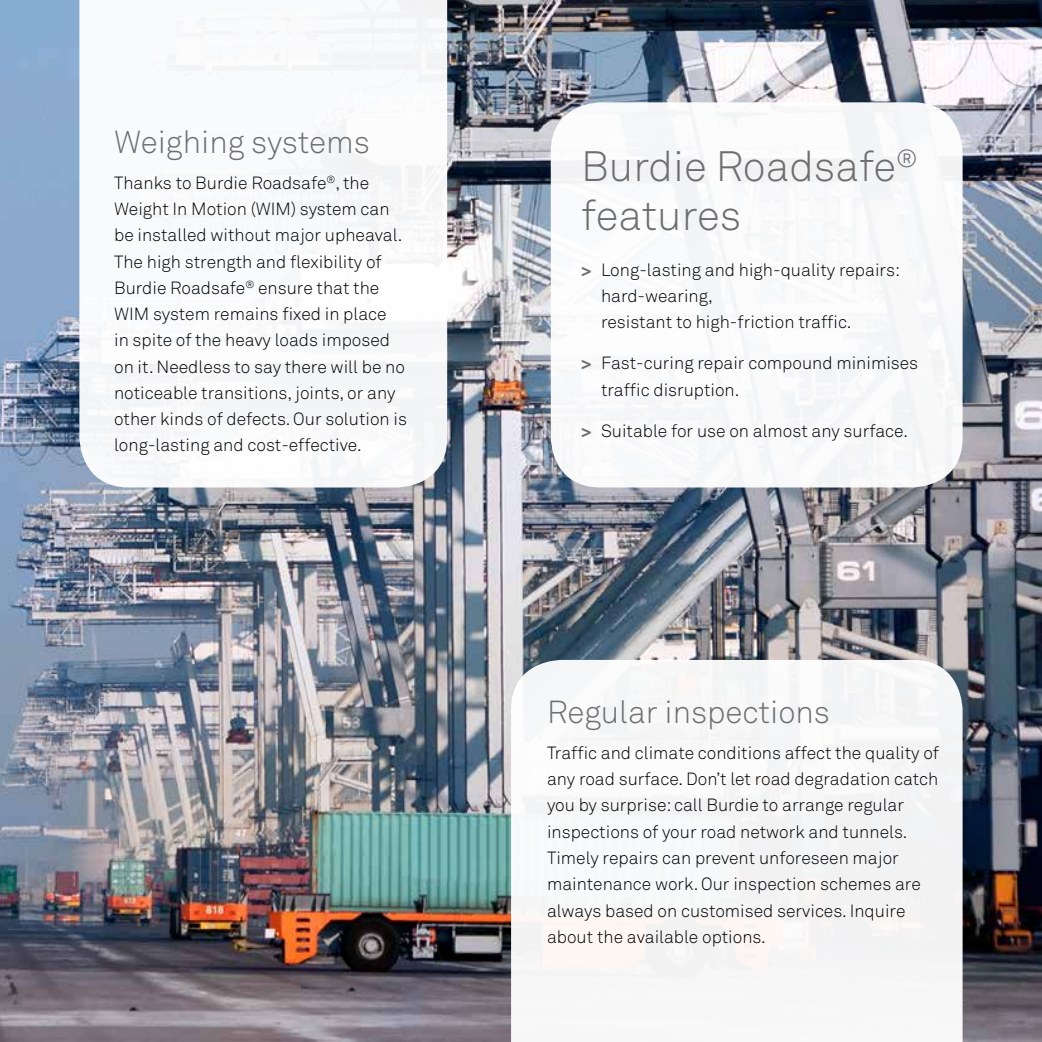
<style>
.page{position:relative;width:1042px;height:1042px;background:#fff}
.page>*{position:absolute;margin:0;border:0;box-sizing:border-box;transform-origin:0 0}
.t1{font:42px/49px "Akkurat Light Pro";color:#6e6e6e}
.t2{font:31.5px "Akkurat Light Pro";color:#6e6e6e}
.t3{font:17.5px/26.2px "Akkurat Light Pro";color:#000}
.s1{font-family:"VAG Rounded";font-weight:700;color:#6e6e6e}
</style>
<div class="page">
<img style="left:0;top:0;width:1042px;height:1042px">
<div style="left:511px;top:660px;width:451px;height:382px;background:#f6f6f7"></div>
<svg style="left:79px;top:0;width:368px;height:487px"></svg>
<div style="left:551px;top:102px;width:411px;height:385px;background:#fff;border-radius:50px"></div>
<h2 class="t2" style="left:114px;top:123px;width:257px">Weighing systems</h2>
<p class="t3" style="left:114px;top:170px;width:294px">Thanks to Burdie Roadsafe<sup>®</sup>, the Weight In Motion (WIM) system can be installed without major upheaval.<br>The high strength and flexibility of Burdie Roadsafe<sup>®</sup> ensure that the WIM system remains fixed in place<br>in spite of the heavy loads imposed on it. Needless to say there will be no noticeable transitions, joints, or any other kinds of defects. Our solution is long-lasting and cost-effective.</p>
<h1 class="t1" style="left:581px;top:142px;width:338px">Burdie Roadsafe<sup>® </sup>features</h1>
<p class="t3" style="left:601px;top:257px;width:301px;text-indent:-20px"><span class="s1">&gt;</span> Long-lasting and high-quality repairs: hard-wearing,<br>resistant to high-friction traffic.</p>
<p class="t3" style="left:601px;top:350px;width:319px;text-indent:-20px"><span class="s1">&gt;</span> Fast-curing repair compound minimises traffic disruption.</p>
<p class="t3" style="left:581px;top:418px;width:328px"><span class="s1">&gt;</span> Suitable for use on almost any surface.</p>
<h2 class="t2" style="left:547px;top:693px;width:284px">Regular inspections</h2>
<p class="t3" style="left:547px;top:740px;width:393px">Traffic and climate conditions affect the quality of any road surface. Don’t let road degradation catch you by surprise: call Burdie to arrange regular inspections of your road network and tunnels.<br>Timely repairs can prevent unforeseen major maintenance work. Our inspection schemes are always based on customised services. Inquire about the available options.</p>
</div>
